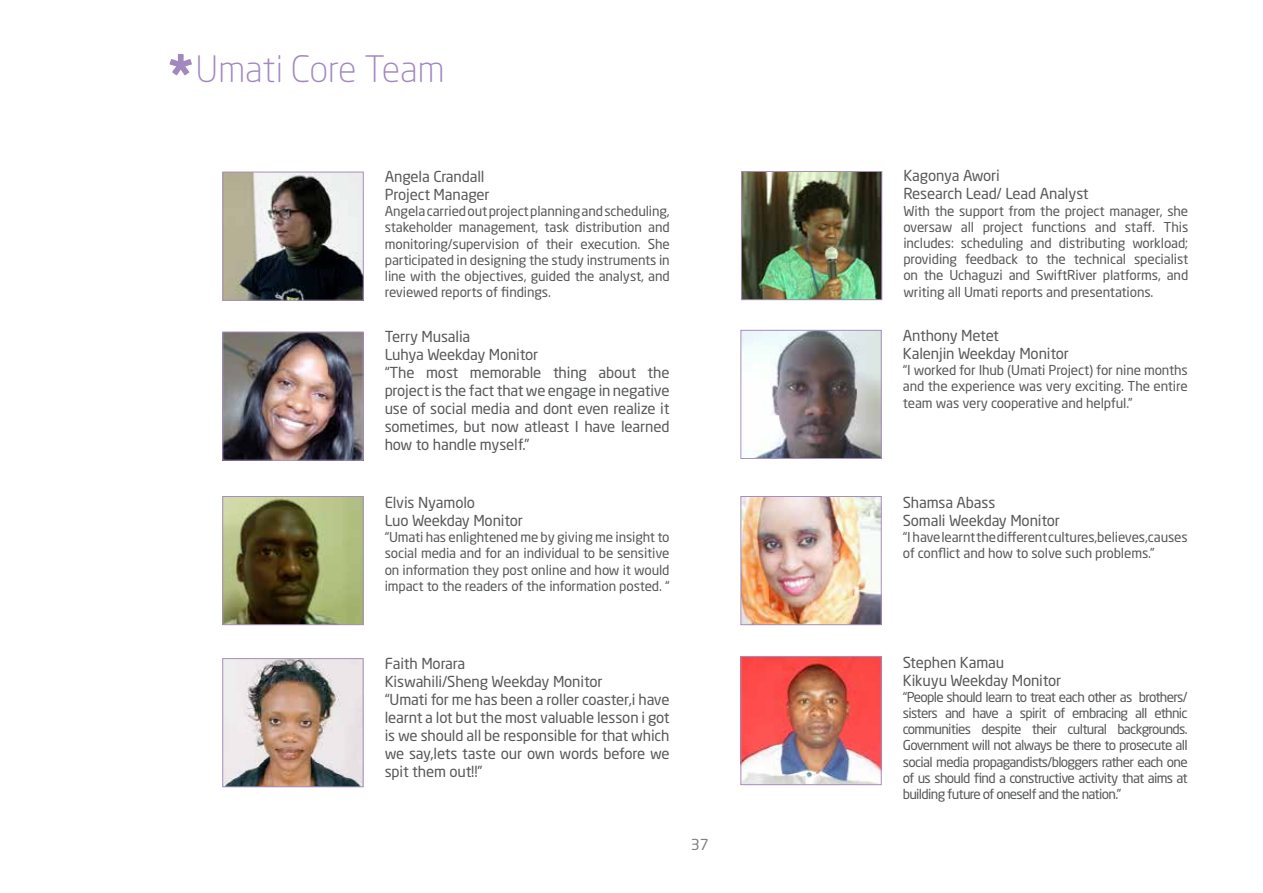
<style>
.page{position:relative;width:1263px;height:893px;background:#fff}
.page>*{position:absolute;margin:0;border:0;box-sizing:border-box;transform-origin:0 0}
.t1{font:300 36px "Neo Sans Std";color:#a188bf}
.t2{font:15px/18px "Neo Sans Std";letter-spacing:-.01em;color:#58595b}
.t3{font:15px "Neo Sans Std";color:#808285}
.t4{font:13.5px/16.2px "Neo Sans Std";letter-spacing:-.01em;color:#58595b;text-align:justify}
</style>
<div class="page">
<svg style="left:170px;top:54px;width:22px;height:21px"></svg>
<img style="left:742px;top:332px;width:138px;height:125px">
<div style="left:740px;top:330px;width:142px;height:129px;border:1px solid #a78fbc"></div>
<img style="left:224px;top:498px;width:137px;height:125px">
<div style="left:222px;top:496px;width:141px;height:129px;border:1px solid #a78fbc"></div>
<img style="left:742px;top:498px;width:138px;height:125px">
<div style="left:740px;top:496px;width:142px;height:129px;border:1px solid #a78fbc"></div>
<img style="left:224px;top:660px;width:137px;height:125px">
<div style="left:222px;top:658px;width:141px;height:129px;border:1px solid #a78fbc"></div>
<img style="left:742px;top:658px;width:138px;height:125px">
<div style="left:740px;top:656px;width:142px;height:129px;border:1px solid #a78fbc"></div>
<img style="left:224px;top:334px;width:137px;height:125px">
<div style="left:222px;top:332px;width:141px;height:129px;border:1px solid #a78fbc"></div>
<img style="left:743px;top:173px;width:137px;height:125px">
<div style="left:741px;top:171px;width:141px;height:129px;border:1px solid #a78fbc"></div>
<img style="left:225px;top:174px;width:137px;height:125px">
<div style="left:223px;top:172px;width:141px;height:129px;border:1px solid #a78fbc"></div>
<h1 class="t1" style="left:196px;top:47px;width:250px">Umati Core Team</h1>
<p class="t2" style="left:385px;top:167px;width:106px">Angela Crandall<br>Project Manager</p>
<p class="t4" style="left:385px;top:203px;width:286px">Angela carried out project planning and scheduling, stakeholder management, task distribution and monitoring/supervision of their execution. She participated in designing the study instruments in line with the objectives, guided the analyst, and reviewed reports of findings.</p>
<p class="t2" style="left:385px;top:327px;width:286px">Terry Musalia<br>Luhya Weekday Monitor<br>“The most memorable thing about the project is the fact that we engage in negative use of social media and dont even realize it sometimes, but now atleast I have learned how to handle myself.”</p>
<p class="t2" style="left:385px;top:493px;width:140px">Elvis Nyamolo<br>Luo Weekday Monitor</p>
<p class="t4" style="left:385px;top:529px;width:286px">“Umati has enlightened me by giving me insight to social media and for an individual to be sensitive on information they post online and how it would impact to the readers of the information posted. “</p>
<p class="t2" style="left:903px;top:167px;width:187px">Kagonya Awori<br>Research Lead/ Lead Analyst</p>
<p class="t4" style="left:903px;top:202px;width:286px">With the support from the project manager, she oversaw all project functions and staff. This includes: scheduling and distributing workload; providing feedback to the technical specialist on the Uchaguzi and SwiftRiver platforms, and writing all Umati reports and presentations.</p>
<p class="t2" style="left:903px;top:326px;width:168px">Anthony Metet<br>Kalenjin Weekday Monitor</p>
<p class="t4" style="left:903px;top:362px;width:286px">“I worked for Ihub (Umati Project) for nine months and the experience was very exciting. The entire team was very cooperative and helpful.”</p>
<p class="t2" style="left:903px;top:493px;width:159px">Shamsa Abass<br>Somali Weekday Monitor</p>
<p class="t4" style="left:903px;top:529px;width:286px">“I have learnt the different cultures,believes,causes of conflict and how to solve such problems.”</p>
<p class="t2" style="left:385px;top:654px;width:286px">Faith Morara<br>Kiswahili/Sheng Weekday Monitor<br>“Umati for me has been a roller coaster,i have learnt a lot but the most valuable lesson i got is we should all be responsible for that which we say,lets taste our own words before we spit them out!!”</p>
<p class="t2" style="left:903px;top:653px;width:160px">Stephen Kamau<br>Kikuyu Weekday Monitor</p>
<p class="t4" style="left:903px;top:688px;width:286px">“People should learn to treat each other as brothers/ sisters and have a spirit of embracing all ethnic communities despite their cultural backgrounds.<br>Government will not always be there to prosecute all social media propagandists/bloggers rather each one of us should find a constructive activity that aims at building future of oneself and the nation.”</p>
<p class="t3" style="left:691px;top:836px;width:20px">37</p>
</div>
